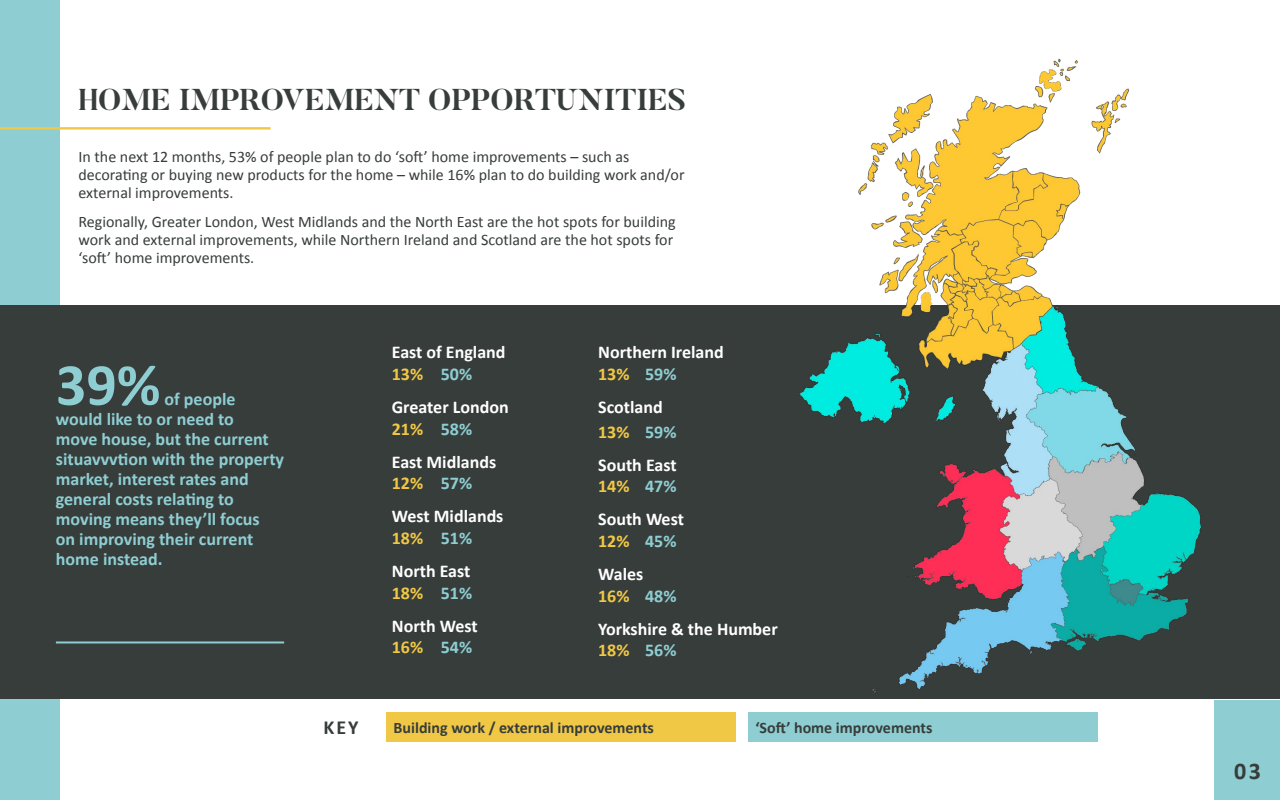
<style>
.page{position:relative;width:1280px;height:800px;background:#fff}
.page>*{position:absolute;margin:0;border:0;box-sizing:border-box;transform-origin:0 0}
.t1{font:700 60px "Calibri";color:#8eced3}
.t2{font:700 30px "Butler";color:#373d3a}
.t3{font:700 24px "Calibri";color:#373d3a}
.t4{font:700 20px "Calibri";color:#373d3a}
.t5{font:700 18px/21.7px "Calibri";color:#fff}
.t6{font:700 18px/20px "Calibri";color:#8eced3}
.t7{font:16px/18px "Calibri";color:#373d3a}
.t8{font:700 16px "Calibri";color:#373d3a}
.s1{color:#f1c846}
.s2{color:#8eced3}
</style>
<div class="page">
<div style="left:0;top:0;width:60px;height:800px;background:#8eced3"></div>
<div style="left:1215px;top:700px;width:65px;height:100px;background:#8eced3"></div>
<div style="left:0;top:305px;width:1280px;height:394px;background:#373d3a"></div>
<img style="left:799px;top:59px;width:402px;height:635px">
<hr style="left:0;top:127px;width:271px;height:3px;background:#f1c846">
<div style="left:386px;top:712px;width:350px;height:29px;background:#f1c846"></div>
<div style="left:748px;top:712px;width:350px;height:29px;background:#8eced3"></div>
<hr style="left:56px;top:641px;width:228px;height:2px;background:#8eced3">
<h2 class="t2" style="left:79px;top:80px;width:609px">HOME IMPROVEMENT OPPORTUNITIES</h2>
<p class="t7" style="left:79px;top:147px;width:608px">In the next 12 months, 53% of people plan to do ‘soft’ home improvements – such as decorating or buying new products for the home – while 16% plan to do building work and/or external improvements.</p>
<p class="t7" style="left:79px;top:212px;width:599px">Regionally, Greater London, West Midlands and the North East are the hot spots for building work and external improvements, while Northern Ireland and Scotland are the hot spots for ‘soft’ home improvements.</p>
<h1 class="t1" style="left:56px;top:342px;width:106px">39%</h1>
<p class="t6" style="left:56px;top:388px;width:230px;text-indent:109px">of people would like to or need to<br>move house, but the current situavvvtion with the property market, interest rates and general costs relating to moving means they’ll focus<br>on improving their current home instead.</p>
<p class="t4" style="left:323px;top:713px;width:37px">KEY</p>
<p class="t5" style="left:392px;top:341px;width:115px">East of England<br><span class="s1">13%</span> <span class="s2">50%</span></p>
<p class="t5" style="left:392px;top:396px;width:118px">Greater London<br><span class="s1">21%</span> <span class="s2">58%</span></p>
<p class="t5" style="left:392px;top:450px;width:106px">East Midlands<br><span class="s1">12%</span> <span class="s2">57%</span></p>
<p class="t5" style="left:392px;top:505px;width:113px">West Midlands<br><span class="s1">18%</span> <span class="s2">51%</span></p>
<p class="t5" style="left:392px;top:560px;width:82px">North East<br><span class="s1">18%</span> <span class="s2">51%</span></p>
<p class="t5" style="left:392px;top:614px;width:87px">North West<br><span class="s1">16%</span> <span class="s2">54%</span></p>
<p class="t5" style="left:598px;top:341px;width:127px">Northern Ireland<br><span class="s1">13%</span> <span class="s2">59%</span></p>
<p class="t5" style="left:598px;top:394px;width:80px;line-height:24.5px">Scotland<br><span class="s1">13%</span> <span class="s2">59%</span></p>
<p class="t5" style="left:598px;top:453px;width:80px">South East<br><span class="s1">14%</span> <span class="s2">47%</span></p>
<p class="t5" style="left:598px;top:508px;width:87px">South West<br><span class="s1">12%</span> <span class="s2">45%</span></p>
<p class="t5" style="left:598px;top:562px;width:80px">Wales<br><span class="s1">16%</span> <span class="s2">48%</span></p>
<p class="t5" style="left:598px;top:617px;width:181px">Yorkshire &amp; the Humber<br><span class="s1">18%</span> <span class="s2">56%</span></p>
<p class="t8" style="left:394px;top:716px;width:262px">Building work / external improvements</p>
<p class="t8" style="left:755px;top:716px;width:179px">‘Soft’ home improvements</p>
<h3 class="t3" style="left:1234px;top:754px;width:28px">03</h3>
</div>
